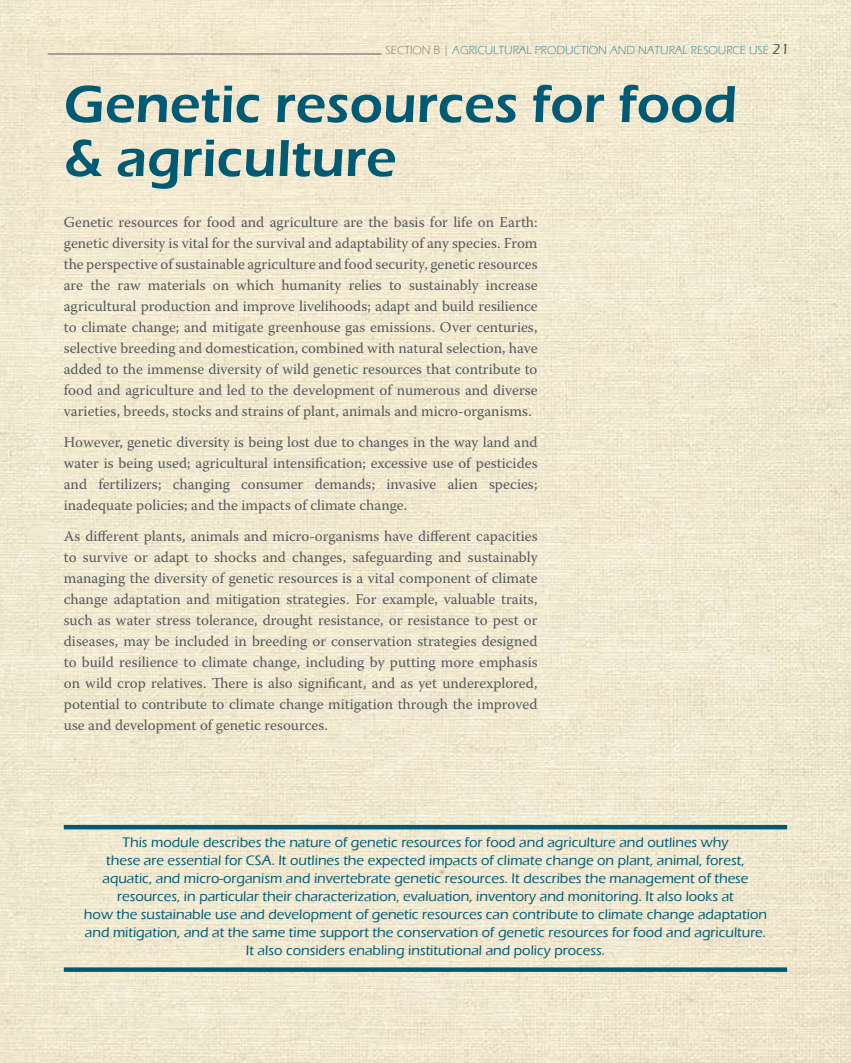
<style>
.page{position:relative;width:851px;height:1063px;background:#fff}
.page>*{position:absolute;margin:0;border:0;box-sizing:border-box;transform-origin:0 0}
.t1{font:600 54px/54px "Eras ITC";color:#005a74}
.t2{font:15px/21px "Warnock Pro";color:#58595b;text-align:justify}
.t3{font:500 14.25px/18px "Eras ITC";color:#005a74;text-align:center}
.t4{font:300 12px "Eras ITC";color:#007088}
.s1{color:#58595b}
.s2{font-weight:500;font-size:15px;color:#58595b}
</style>
<div class="page">
<img style="left:1px;top:0;width:849px;height:1063px">
<hr style="left:48px;top:54px;width:333px;height:1px;background:#58595b">
<img style="left:0;top:0;width:1px;height:1063px">
<hr style="left:64px;top:825px;width:723px;height:4px;background:#005a74">
<div style="left:64px;top:967px;width:723px;height:5px;background:#005a74"></div>
<p class="t4" style="left:385px;top:43px;width:405px"><span class="s1">SECTION B |</span> AGRICULTURAL PRODUCTION AND NATURAL RESOURCE USE <span class="s2">21</span></p>
<h1 class="t1" style="left:64px;top:78px;width:675px">Genetic resources for food &amp; agriculture</h1>
<p class="t2" style="left:64px;top:211px;width:475px">Genetic resources for food and agriculture are the basis for life on Earth: genetic diversity is vital for the survival and adaptability of any species. From the perspective of sustainable agriculture and food security, genetic resources are the raw materials on which humanity relies to sustainably increase agricultural production and improve livelihoods; adapt and build resilience to climate change; and mitigate greenhouse gas emissions. Over centuries, selective breeding and domestication, combined with natural selection, have added to the immense diversity of wild genetic resources that contribute to food and agriculture and led to the development of numerous and diverse varieties, breeds, stocks and strains of plant, animals and micro-organisms.</p>
<p class="t2" style="left:64px;top:431px;width:475px">However, genetic diversity is being lost due to changes in the way land and water is being used; agricultural intensification; excessive use of pesticides and fertilizers; changing consumer demands; invasive alien species; inadequate policies; and the impacts of climate change.</p>
<p class="t2" style="left:64px;top:525px;width:475px">As different plants, animals and micro-organisms have different capacities to survive or adapt to shocks and changes, safeguarding and sustainably managing the diversity of genetic resources is a vital component of climate change adaptation and mitigation strategies. For example, valuable traits, such as water stress tolerance, drought resistance, or resistance to pest or diseases, may be included in breeding or conservation strategies designed to build resilience to climate change, including by putting more emphasis on wild crop relatives. There is also significant, and as yet underexplored, potential to contribute to climate change mitigation through the improved use and development of genetic resources.</p>
<p class="t3" style="left:84px;top:834px;width:684px">This module describes the nature of genetic resources for food and agriculture and outlines why<br>these are essential for CSA. It outlines the expected impacts of climate change on plant, animal, forest, aquatic, and micro-organism and invertebrate genetic resources. It describes the management of these resources, in particular their characterization, evaluation, inventory and monitoring. It also looks at<br>how the sustainable use and development of genetic resources can contribute to climate change adaptation and mitigation, and at the same time support the conservation of genetic resources for food and agriculture.<br>It also considers enabling institutional and policy process.</p>
</div>
